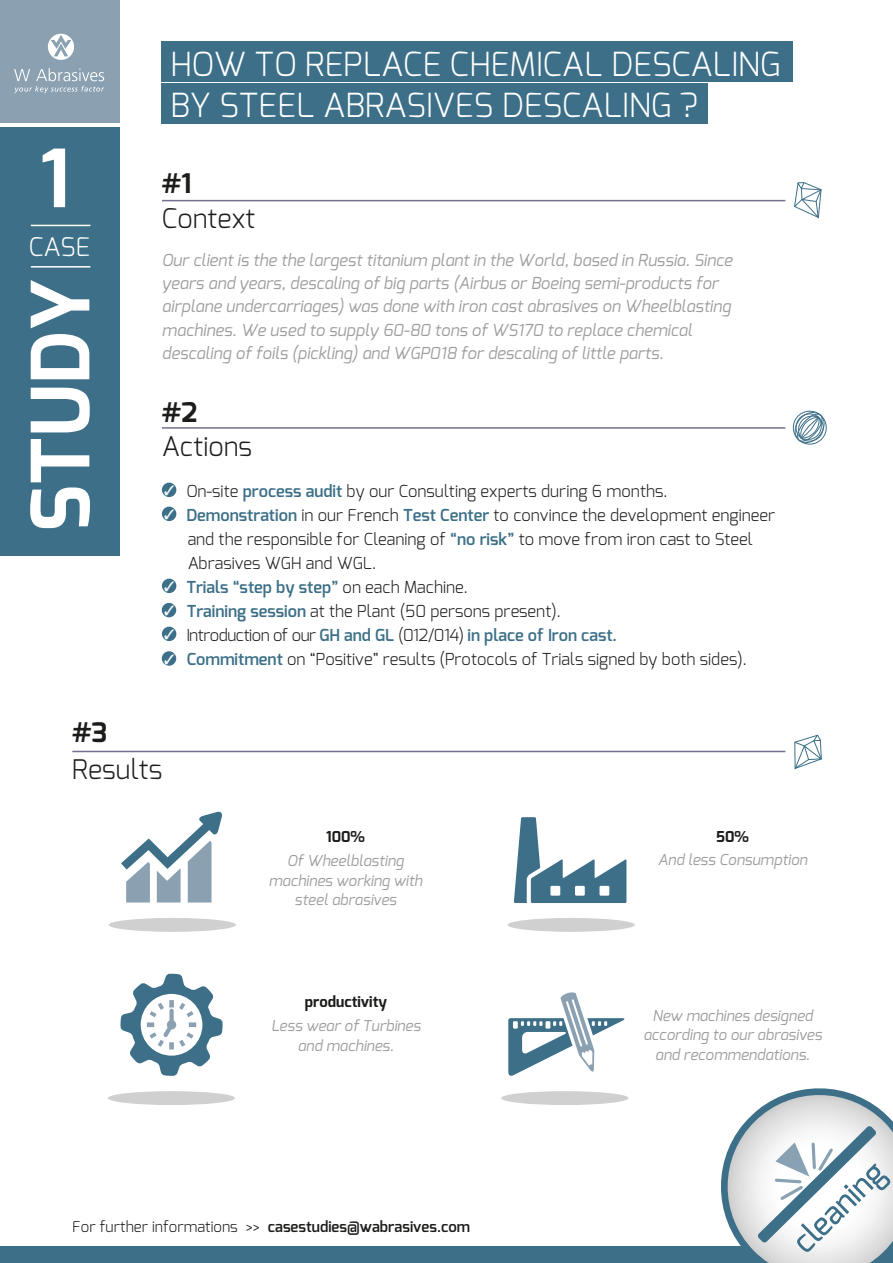
<style>
.page{position:relative;width:893px;height:1263px;background:#fff}
.page>*{position:absolute;margin:0;border:0;box-sizing:border-box;transform-origin:0 0}
.t1{font:700 80.1px "Exo";color:#fff}
.t2{font:300 33.15px/41.1px "Exo";color:#fff}
.t3{font:300 27px "Exo";color:#1c1c1b}
.t4{font:700 27px "Exo";color:#1c1c1b}
.t5{font:300 25.65px "Exo";color:#fff}
.t6{font:italic 16.5px/23.2px "Exo";color:#9e9d9d}
.t7{font:300 16.5px/24px "Exo";color:#1c1c1b}
.t8{font:300 16.5px/24px "Exo";letter-spacing:-.03em;color:#1c1c1b}
.t9{font:italic 15px/19.5px "Exo";color:#9e9d9d;text-align:center}
.t10{font:600 15px "Exo";color:#1c1c1b}
.t11{font:700 15px "Exo";color:#1c1c1b}
.s1{color:#fff}
.s2{font-weight:600;color:#3d7088}
.s3{font-weight:300}
</style>
<div class="page">
<div style="left:0;top:0;width:119px;height:123px;background:#8ba1b2"></div>
<div style="left:0;top:127px;width:119px;height:428px;background:#3d7088"></div>
<div style="left:162px;top:42px;width:631px;height:40px;background:#3d7088"></div>
<div style="left:162px;top:83px;width:546px;height:41px;background:#3d7088"></div>
<div style="left:0;top:1246px;width:893px;height:17px;background:#3d7088"></div>
<svg style="left:721px;top:1088px;width:172px;height:175px"></svg>
<svg style="left:794px;top:182px;width:27px;height:37px"></svg>
<svg style="left:794px;top:734px;width:28px;height:35px"></svg>
<svg style="left:792px;top:410px;width:35px;height:35px"></svg>
<svg style="left:48px;top:34px;width:26px;height:26px"></svg>
<svg style="left:14px;top:68px;width:91px;height:25px"></svg>
<hr style="left:31px;top:225px;width:59px;height:1px;background:#fff">
<hr style="left:31px;top:266px;width:59px;height:2px;background:#fff">
<hr style="left:72px;top:751px;width:713px;height:1px;background:#75708e">
<hr style="left:162px;top:200px;width:623px;height:1px;background:#75708e">
<hr style="left:162px;top:427px;width:623px;height:2px;background:#75708e">
<div style="left:162px;top:483px;width:14px;height:14px;background:#3d7088;border-radius:50%"></div>
<div style="left:162px;top:507px;width:14px;height:14px;background:#3d7088;border-radius:50%"></div>
<div style="left:162px;top:579px;width:14px;height:14px;background:#3d7088;border-radius:50%"></div>
<div style="left:162px;top:627px;width:14px;height:14px;background:#3d7088;border-radius:50%"></div>
<div style="left:108px;top:1091px;width:127px;height:14px;background:#d0d0d0;border-radius:50%"></div>
<div style="left:501px;top:1091px;width:127px;height:14px;background:#d0d0d0;border-radius:50%"></div>
<div style="left:507px;top:918px;width:128px;height:14px;background:#d0d0d0;border-radius:50%"></div>
<div style="left:109px;top:918px;width:127px;height:14px;background:#d0d0d0;border-radius:50%"></div>
<div style="left:162px;top:603px;width:14px;height:14px;background:#3d7088;border-radius:50%"></div>
<svg style="left:162px;top:651px;width:14px;height:15px"></svg>
<svg style="left:514px;top:817px;width:112px;height:86px"></svg>
<svg style="left:121px;top:811px;width:101px;height:91px"></svg>
<svg style="left:120px;top:974px;width:103px;height:102px"></svg>
<svg style="left:508px;top:992px;width:117px;height:84px"></svg>
<svg style="left:165px;top:654px;width:9px;height:10px"></svg>
<h1 class="t1" style="left:40px;top:127px;width:31px">1</h1>
<h3 class="t5" style="left:29px;top:230px;width:16px">CASE</h3>
<h1 class="t1" style="left:9px;top:532px;width:255px;rotate:-90deg">STUDY</h1>
<h3 class="t4" style="left:72px;top:715px;width:37px">#3</h3>
<h2 class="t2" style="left:170px;top:43px;width:612px">How to replace chemical descaling by steel abrasives descaling ?</h2>
<h3 class="t4" style="left:162px;top:166px;width:31px">#1</h3>
<h3 class="t3" style="left:162px;top:201px;width:95px">Context</h3>
<p class="t6" style="left:162px;top:248px;width:572px">Our client is the the largest titanium plant in the World, based in Russia. Since years and years, descaling of big parts (Airbus or Boeing semi-products for airplane undercarriages) was done with iron cast abrasives on Wheelblasting machines. We used to supply 60-80 tons of WS170 to replace chemical descaling of foils (pickling) and WGP018 for descaling of little parts.</p>
<h3 class="t4" style="left:162px;top:395px;width:37px">#2</h3>
<h3 class="t3" style="left:162px;top:429px;width:92px">Actions</h3>
<p class="t7" style="left:164px;top:479px;width:504px"><span class="s1">✓</span> On-site <span class="s2">process audit</span> by our Consulting experts during 6 months.</p>
<p class="t7" style="left:188px;top:503px;width:589px;text-indent:-23px"><span class="s1">✓</span> <span class="s2">Demonstration</span> in our French <span class="s2">Test Center</span> to convince the development engineer and the responsible for Cleaning of <span class="s2">“no risk”</span> to move from iron cast to Steel<br>Abrasives WG H and WGL</p>
<p class="t7" style="left:372px;top:551px;width:5px">.</p>
<p class="t7" style="left:187px;top:575px;width:376px;text-indent:-22px"><span class="s1">✓</span> <span class="s2">Trials “step by step”</span> on each Machine.<br><span class="s2">Training session</span> at the Plant (50 persons present).</p>
<p class="t8" style="left:187px;top:623px;width:561px;text-indent:-22px"><span class="s1">✓</span> Introduction of our <span class="s2">GH and GL</span> (012/014) <span class="s2">in place of Iron cast.<br>Commitment</span> on “Positive” results (Protocols of Trials signed by both sides).</p>
<h3 class="t3" style="left:72px;top:752px;width:92px">Results</h3>
<p class="t11" style="left:326px;top:827px;width:40px">100%</p>
<p class="t9" style="left:269px;top:851px;width:155px">Of Wheelblasting machines working with steel abrasives</p>
<p class="t11" style="left:305px;top:992px;width:84px">productivity</p>
<p class="t9" style="left:271px;top:1016px;width:151px">Less wear of Turbines and machines.</p>
<p class="t10" style="left:72px;top:1217px;width:399px"><span class="s3">For further informations &gt;&gt;</span> casestudies@wabrasives.com</p>
<p class="t11" style="left:716px;top:826px;width:34px">50%</p>
<p class="t9" style="left:658px;top:850px;width:151px">And less Consumption</p>
<p class="t9" style="left:643px;top:1005px;width:180px">New machines designed according to our abrasives and recommendations.</p>
</div>
